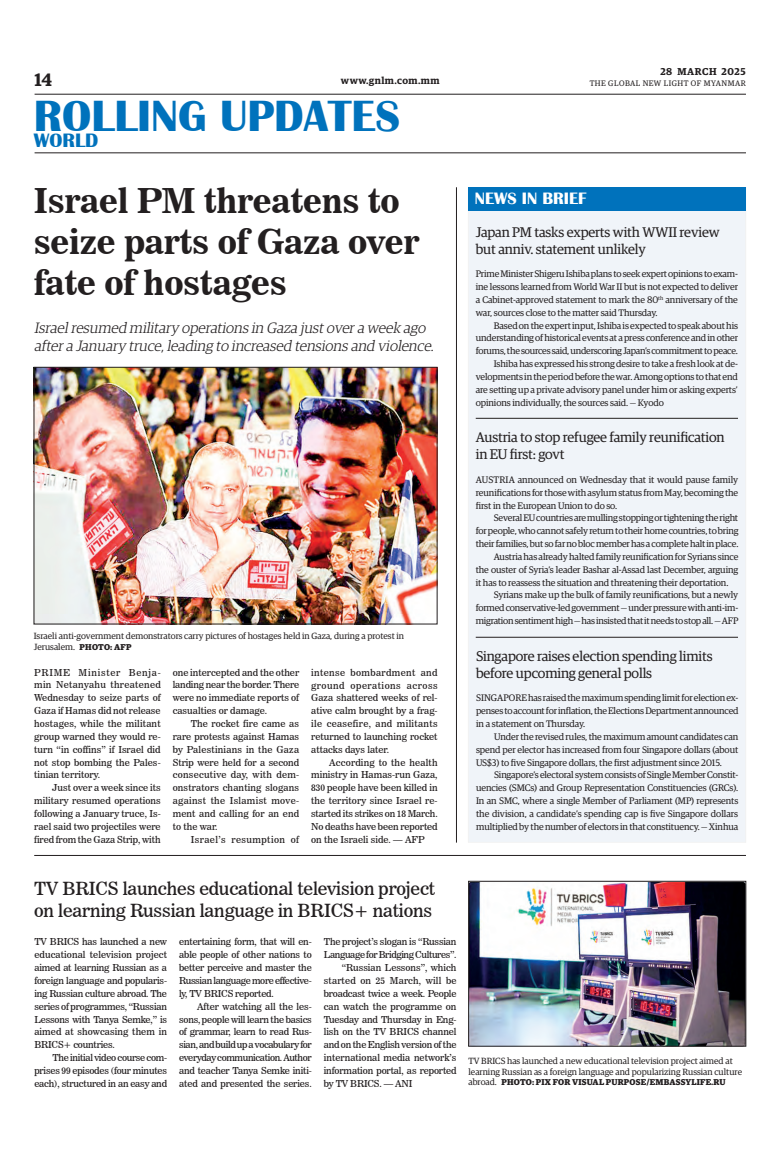
<style>
.page{position:relative;width:773px;height:1152px;background:#fff}
.page>*{position:absolute;margin:0;border:0;box-sizing:border-box;transform-origin:0 0}
.t1{font:700 45px "Britannic";color:#0072bc}
._2_Clm_Head{font:34px/40.8px "News 706 BT Bold C";letter-spacing:-.01em;color:#231f20}
.t2{font:700 20px "Britannic";color:#0072bc}
._2_Clm_Head-2{font:18px/21.6px "News 706 BT Roman C";letter-spacing:-.01em;color:#231f20}
.t3{font:600 18px "Guardian Egyp";color:#231f20}
.t4{font:700 17px "Britannic";color:#fff}
.t5{font:italic 300 15px/18px "Guardian Egyp";color:#231f20}
.Brief_Head{font:14px/16.8px "Guardian Egyp";letter-spacing:-.01em;color:#231f20}
.t6{font:10.3px "News 706 BT Roman C";color:#231f20}
.t7{font:600 10px "Guardian Egyp";letter-spacing:.05em;color:#231f20}
.Brief_2nd_Body{font:9.5px/12.9px "Guardian Egyp";letter-spacing:-.01em;color:#231f20;text-align:justify}
._2nd_Body{font:9.5px/12.9px "News 706 BT Roman C";letter-spacing:-.01em;color:#231f20;text-align:justify}
.Normal_Para{font:9.5px/12.9px "News 706 BT Roman C";color:#231f20;text-align:justify}
._2nd_Body-2{font:9.5px/12.9px "News 706 BT Roman C";letter-spacing:-.04em;color:#231f20}
._2nd_Body-3{font:9.5px "News 706 BT Roman C";letter-spacing:.04em;color:#231f20}
.t8{font:9px/10.8px "Guardian Egyp";color:#231f20}
.t9{font:700 8.5px "Guardian Egyp";letter-spacing:.02em;color:#231f20}
.t10{font:8px "Guardian Egyp";letter-spacing:.06em;color:#231f20}
.s1{font-weight:700;font-size:8.5px}
.s2{font-weight:400;font-size:9px}
</style>
<div class="page">
<hr style="left:35px;top:94px;width:711px;height:1px;background:#231f20">
<hr style="left:35px;top:152px;width:711px;height:1px;background:#231f20">
<img style="left:36px;top:369px;width:399px;height:253px">
<div style="left:34px;top:367px;width:403px;height:257px;border:1px solid #231f20"></div>
<div style="left:468px;top:188px;width:277px;height:654px;background:#f0f4f9"></div>
<div style="left:468px;top:187px;width:278px;height:23px;background:#0072bc"></div>
<hr style="left:475px;top:418px;width:263px;height:1px;background:#231f20">
<hr style="left:475px;top:637px;width:263px;height:1px;background:#231f20">
<img style="left:470px;top:883px;width:274px;height:161px">
<div style="left:468px;top:881px;width:278px;height:165px;border:1px solid #231f20"></div>
<hr style="left:34px;top:855px;width:712px;height:1px;background:#231f20">
<hr style="left:456px;top:187px;width:1px;height:656px;background:#231f20">
<p class="t7" style="left:660px;top:64px;width:87px">28 MARCH 2025</p>
<h3 class="t3" style="left:35px;top:67px;width:19px">14</h3>
<p class="t7" style="left:341px;top:73px;width:100px">www.gnlm.com.mm</p>
<p class="t10" style="left:589px;top:78px;width:158px">THE GLOBAL NEW LIGHT OF MYANMAR</p>
<h1 class="t1" style="left:34px;top:91px;width:368px">ROLLING UPDATES</h1>
<h3 class="t2" style="left:34px;top:129px;width:66px">WORLD</h3>
<p class="_2_Clm_Head" style="left:34px;top:180px;width:387px">Israel PM threatens to seize parts of Gaza over fate of hostages</p>
<p class="t5" style="left:34px;top:318px;width:404px">Israelresumed military operations in Gaza justovera week ago aftera January truce,leading to increased tensions and violence.</p>
<p class="t8" style="left:34px;top:630px;width:372px">Israeli anti-government demonstrators carry pictures of hostages held in Gaza, during a protest in<br>Jerusalem. <span class="s1">PHOTO: AFP</span></p>
<p class="Normal_Para" style="left:34px;top:666px;width:128px">PRIME Minister Benja&shy;min Netanyahu threatened Wednesday to seize parts of Gaza if Hamas did not release hostages, while the militant group warned they would re&shy;turn “in coffins” if Israel did not stop bombing the Pales&shy;tinian territory.</p>
<p class="_2nd_Body" style="left:34px;top:781px;width:128px;text-indent:18px">Just over a week since its military resumed operations following a January truce, Is&shy;rael said two projectiles were fired from the Gaza Strip, with</p>
<p class="_2nd_Body" style="left:173px;top:666px;width:128px">one intercepted and the other landing near the border. There were no immediate reports of casualties or damage.</p>
<p class="_2nd_Body" style="left:173px;top:717px;width:128px;text-indent:18px">The rocket fire came as rare protests against Hamas by Palestinians in the Gaza Strip were held for a second consecutive day, with dem&shy;onstrators chanting slogans against the Islamist move&shy;ment and calling for an end to the war.</p>
<p class="_2nd_Body-3" style="left:191px;top:834px;width:110px">Israel’s resumption of</p>
<p class="_2nd_Body" style="left:311px;top:666px;width:128px">intense bombardment and ground operations across Gaza shattered weeks of rel&shy;ative calm brought by a frag&shy;ile ceasefire, and militants returned to launching rocket attacks days later.</p>
<p class="_2nd_Body" style="left:311px;top:756px;width:128px;text-indent:18px">According to the health ministry in Hamas-run Gaza, 830 people have been killed in the territory since Israel re&shy;started its strikes on 18 March.<br>No deaths have been reported on the Israeli side. — AFP</p>
<p class="t4" style="left:475px;top:188px;width:113px">NEWS IN BRIEF</p>
<p class="t6" style="left:490px;top:190px;width:12px">—</p>
<p class="Brief_Head" style="left:475px;top:223px;width:245px">Japan PM tasks experts with WWII review but anniv. statement unlikely</p>
<p class="Brief_2nd_Body" style="left:475px;top:267px;width:264px">Prime Minister Shigeru Ishiba plans to seek expert opinions to exam&shy;ine lessons learned from World War II but is not expected to deliver a Cabinet-approved statement to mark the 80<sup>th</sup> anniversary of the war, sources close to the matter said Thursday.</p>
<p class="Brief_2nd_Body" style="left:475px;top:318px;width:264px;text-indent:18px">Based on the expert input, Ishiba is expected to speak about his understanding of historical events at a press conference and in other forums, the sources said, underscoring Japan’s commitment to peace.</p>
<p class="Brief_2nd_Body" style="left:475px;top:357px;width:264px;text-indent:18px">Ishiba has expressed his strong desire to take a fresh look at de&shy;velopments in the period before the war. Among options to that end are setting up a private advisory panel under him or asking experts’ opinions individually, the sources said. — Kyodo</p>
<p class="Brief_Head" style="left:475px;top:428px;width:250px">Austria to stop refugee family reunification in EU first: govt</p>
<p class="Brief_2nd_Body" style="left:475px;top:472px;width:264px">AUSTRIA announced on Wednesday that it would pause family reunifications for those with asylum status from May, becoming the first in the European Union to do so.</p>
<p class="Brief_2nd_Body" style="left:475px;top:511px;width:264px;text-indent:18px">Several EU countries are mulling stopping or tightening the right for people, who cannot safely return to their home countries, to bring their families, but so far no bloc member has a complete halt in place.</p>
<p class="Brief_2nd_Body" style="left:475px;top:550px;width:264px;text-indent:18px">Austria has already halted family reunification for Syrians since the ouster of Syria’s leader Bashar al-Assad last December, arguing it has to reassess the situation and threatening their deportation.</p>
<p class="Brief_2nd_Body" style="left:475px;top:588px;width:264px;text-indent:18px">Syrians make up the bulk of family reunifications, but a newly formed conservative-led government — under pressure with anti-im&shy;migration sentiment high — has insisted that it needs to stop all. — AFP</p>
<p class="Brief_Head" style="left:476px;top:647px;width:238px">Singapore raises election spending limits before upcoming general polls</p>
<p class="Brief_2nd_Body" style="left:476px;top:691px;width:264px">SINGAPORE has raised the maximum spending limit for election ex&shy;penses to account for inflation, the Elections Department announced in a statement on Thursday.</p>
<p class="Brief_2nd_Body" style="left:476px;top:729px;width:264px;text-indent:18px">Under the revised rules, the maximum amount candidates can spend per elector has increased from four Singapore dollars (about US$3) to five Singapore dollars, the first adjustment since 2015.</p>
<p class="Brief_2nd_Body" style="left:476px;top:768px;width:264px;text-indent:18px">Singapore’s electoral system consists of Single Member Constit&shy;uencies (SMCs) and Group Representation Constituencies (GRCs).<br>In an SMC, where a single Member of Parliament (MP) represents the division, a candidate’s spending cap is five Singapore dollars multiplied by the number of electors in that constituency. — Xinhua</p>
<p class="_2_Clm_Head-2" style="left:34px;top:878px;width:402px">TV BRICS launches educational television project on learning Russian language in BRICS+ nations</p>
<p class="Normal_Para" style="left:34px;top:936px;width:134px">TV BRICS has launched a new educational television project aimed at learning Russian as a foreign language and popularis&shy;ing Russian culture abroad. The series of programmes, “Russian Lessons with Tanya Semke,” is aimed at showcasing them in BRICS+ countries.</p>
<p class="_2nd_Body" style="left:34px;top:1051px;width:134px;text-indent:18px">The initial video course com&shy;prises 99 episodes (four minutes each), structured in an easy and</p>
<p class="_2nd_Body" style="left:179px;top:936px;width:134px">entertaining form, that will en&shy;able people of other nations to better perceive and master the Russian language more effective&shy;ly, TV BRICS reported.</p>
<p class="_2nd_Body" style="left:179px;top:1000px;width:134px;text-indent:18px">After watching all the les&shy;sons, people will learn the basics of grammar, learn to read Rus&shy;sian, and build up a vocabulary for everyday communication. Author and teacher Tanya Semke initi&shy;ated and presented the series.</p>
<p class="_2nd_Body-2" style="left:324px;top:936px;width:134px">The project’s slogan is “Russian<br>Language for Bridging Cultures”.</p>
<p class="_2nd_Body" style="left:324px;top:961px;width:134px;text-indent:18px">“Russian Lessons”, which started on 25 March, will be broadcast twice a week. People can watch the programme on Tuesday and Thursday in Eng&shy;lish on the TV BRICS channel and on the English version of the international media network’s information portal, as reported by TV BRICS. — ANI</p>
<p class="t8" style="left:468px;top:1055px;width:275px">TV BRICS has launched a new educational television project aimed at learning Russian as a foreign language and popularizing Russian culture</p>
<p class="t9" style="left:468px;top:1076px;width:258px"><span class="s2">abroad.</span> PHOTO: PIX FOR VISUAL PURPOSE/EMBASSYLIFE.RU</p>
</div>
